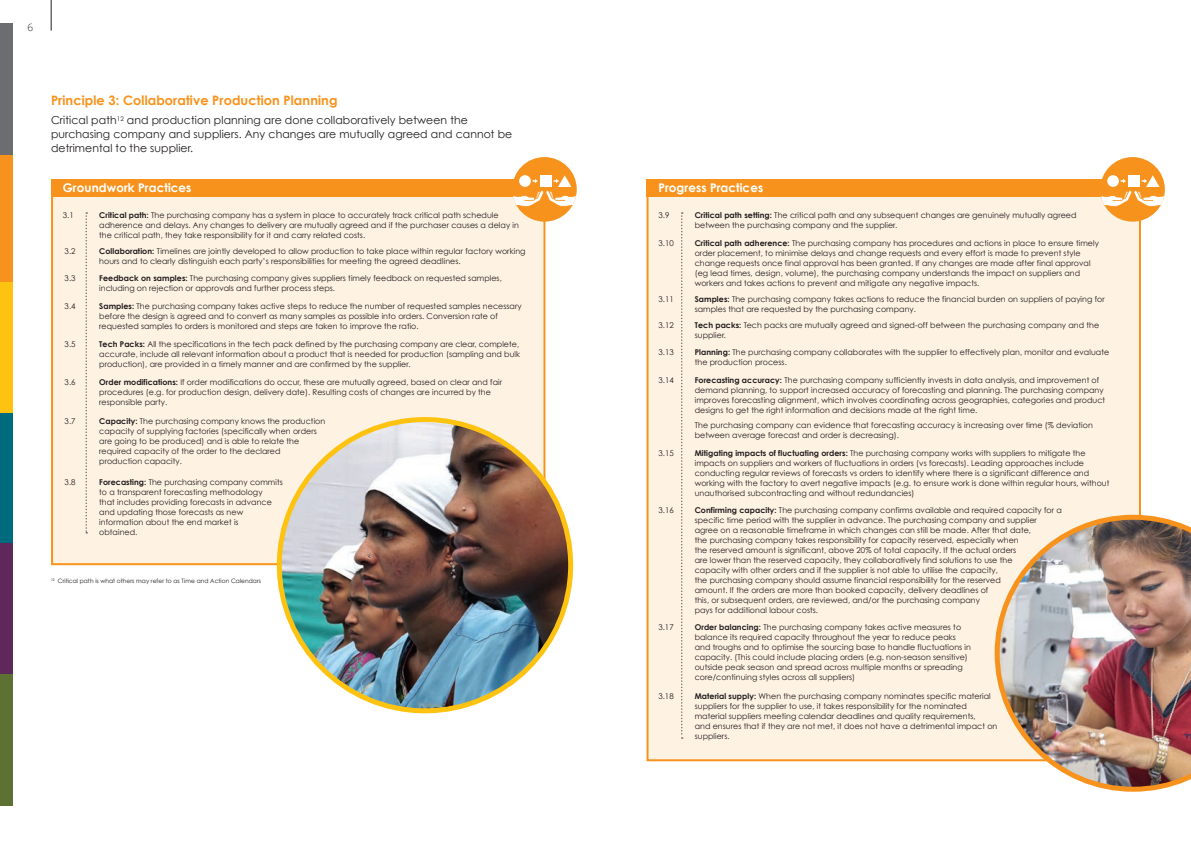
<style>
.page{position:relative;width:1191px;height:842px;background:#fff}
.page>*{position:absolute;margin:0;border:0;box-sizing:border-box;transform-origin:0 0}
.t1{font:700 13px "Century Gothic";color:#f7931d}
.t2{font:700 12px "Century Gothic";color:#fff}
.t3{font:11px/14px "Century Gothic";color:#231f20}
.t4{font:300 10px "Open Sans";color:#231f20}
.t5{font:8px/10px "Century Gothic";letter-spacing:-.005em;color:#231f20}
.t6{font:6px "Century Gothic";color:#231f20}
.s1{font-weight:700}
</style>
<div class="page">
<div style="left:51px;top:196px;width:496px;height:370px;background:#fef2e3"></div>
<svg style="left:85px;top:212px;width:2px;height:321px"></svg>
<div style="left:0;top:153px;width:12px;height:131px;background:#f7931d"></div>
<div style="left:0;top:282px;width:12px;height:131px;background:#fec210"></div>
<div style="left:0;top:413px;width:12px;height:131px;background:#006a7e"></div>
<div style="left:0;top:544px;width:12px;height:131px;background:#5f285b"></div>
<div style="left:0;top:674px;width:12px;height:132px;background:#5c7132"></div>
<div style="left:0;top:23px;width:12px;height:131px;background:#6c6d70"></div>
<img style="left:279px;top:420px;width:291px;height:291px;border-radius:146px">
<div style="left:646px;top:196px;width:495px;height:566px;background:#fef2e3"></div>
<svg style="left:681px;top:212px;width:1px;height:527px"></svg>
<hr style="left:51px;top:0;width:1px;height:31px;background:#231f20">
<img style="left:994px;top:515px;width:197px;height:277px">
<div style="left:51px;top:179px;width:493px;height:17px;background:#f7931d"></div>
<div style="left:512px;top:157px;width:65px;height:65px;background:#f7931d;border-radius:50%"></div>
<svg style="left:512px;top:175px;width:65px;height:32px"></svg>
<div style="left:646px;top:179px;width:494px;height:17px;background:#f7931d"></div>
<div style="left:1100px;top:157px;width:64px;height:65px;background:#f7931d;border-radius:50%"></div>
<svg style="left:1100px;top:175px;width:64px;height:32px"></svg>
<p class="t4" style="left:27px;top:20px;width:7px">6</p>
<h1 class="t1" style="left:51px;top:92px;width:288px">Principle 3: Collaborative Production Planning</h1>
<h3 class="t3" style="left:51px;top:113px;width:463px">Critical path<sup>12</sup> and production planning are done collaboratively between the purchasing company and suppliers. Any changes are mutually agreed and cannot be detrimental to the supplier.</h3>
<h2 class="t2" style="left:63px;top:180px;width:130px">Groundwork Practices</h2>
<h2 class="t2" style="left:658px;top:180px;width:107px">Progress Practices</h2>
<p class="t5" style="left:63px;top:210px;width:13px">3.1</p>
<p class="t5" style="left:99px;top:210px;width:421px"><span class="s1">Critical path:</span> The purchasing company has a system in place to accurately track critical path schedule adherence and delays. Any changes to delivery are mutually agreed and if the purchaser causes a delay in the critical path, they take responsibility for it and carry related costs.</p>
<p class="t5" style="left:65px;top:246px;width:13px">3.2</p>
<p class="t5" style="left:99px;top:246px;width:428px"><span class="s1">Collaboration:</span> Timelines are jointly developed to allow production to take place within regular factory working hours and to clearly distinguish each party’s responsibilities for meeting the agreed deadlines.</p>
<p class="t5" style="left:65px;top:273px;width:13px">3.3</p>
<p class="t5" style="left:99px;top:273px;width:404px"><span class="s1">Feedback on samples:</span> The purchasing company gives suppliers timely feedback on requested samples, including on rejection or approvals and further process steps.</p>
<p class="t5" style="left:65px;top:301px;width:13px">3.4</p>
<p class="t5" style="left:99px;top:301px;width:424px"><span class="s1">Samples:</span> The purchasing company takes active steps to reduce the number of requested samples necessary before the design is agreed and to convert as many samples as possible into orders. Conversion rate of requested samples to orders is monitored and steps are taken to improve the ratio.</p>
<p class="t5" style="left:65px;top:339px;width:13px">3.5</p>
<p class="t5" style="left:99px;top:339px;width:422px;text-align:justify"><span class="s1">Tech Packs:</span> All the specifications in the tech pack defined by the purchasing company are clear, complete, accurate, include all relevant information about a product that is needed for production (sampling and bulk production), are provided in a timely manner and are confirmed by the supplier.</p>
<p class="t5" style="left:65px;top:377px;width:13px">3.6</p>
<p class="t5" style="left:99px;top:377px;width:404px"><span class="s1">Order modifications:</span> If order modifications do occur, these are mutually agreed, based on clear and fair procedures (e.g. for production design, delivery date). Resulting costs of changes are incurred by the responsible party.</p>
<p class="t5" style="left:65px;top:416px;width:13px">3.7</p>
<p class="t5" style="left:99px;top:416px;width:228px"><span class="s1">Capacity:</span> The purchasing company knows the production capacity of supplying factories (specifically when orders are going to be produced) and is able to relate the required capacity of the order to the declared production capacity.</p>
<p class="t5" style="left:65px;top:477px;width:13px">3.8</p>
<p class="t5" style="left:99px;top:477px;width:185px"><span class="s1">Forecasting:</span> The purchasing company commits to a transparent forecasting methodology<br>that includes providing forecasts in advance and updating those forecasts as new information about the end market is<br>obtained.</p>
<p class="t6" style="left:51px;top:577px;width:212px"><sup>12</sup> Critical path is what others may refer to as Time and Action Calendars</p>
<p class="t5" style="left:658px;top:210px;width:13px">3.9</p>
<p class="t5" style="left:694px;top:210px;width:383px"><span class="s1">Critical path setting:</span> The critical path and any subsequent changes are genuinely mutually agreed between the purchasing company and the supplier.</p>
<p class="t5" style="left:658px;top:238px;width:17px">3.10</p>
<p class="t5" style="left:694px;top:238px;width:406px"><span class="s1">Critical path adherence:</span> The purchasing company has procedures and actions in place to ensure timely order placement, to minimise delays and change requests and every effort is made to prevent style change requests once final approval has been granted. If any changes are made after final approval (eg lead times, design, volume), the purchasing company understands the impact on suppliers and workers and takes actions to prevent and mitigate any negative impacts.</p>
<p class="t5" style="left:658px;top:294px;width:17px">3.11</p>
<p class="t5" style="left:694px;top:294px;width:411px"><span class="s1">Samples:</span> The purchasing company takes actions to reduce the financial burden on suppliers of paying for samples that are requested by the purchasing company.</p>
<p class="t5" style="left:658px;top:320px;width:17px">3.12</p>
<p class="t5" style="left:694px;top:320px;width:406px"><span class="s1">Tech packs:</span> Tech packs are mutually agreed and signed-off between the purchasing company and the supplier.</p>
<p class="t5" style="left:658px;top:347px;width:17px">3.13</p>
<p class="t5" style="left:694px;top:347px;width:416px"><span class="s1">Planning:</span> The purchasing company collaborates with the supplier to effectively plan, monitor and evaluate the production process.</p>
<p class="t5" style="left:658px;top:375px;width:17px">3.14</p>
<p class="t5" style="left:694px;top:375px;width:412px"><span class="s1">Forecasting accuracy:</span> The purchasing company sufficiently invests in data analysis, and improvement of demand planning, to support increased accuracy of forecasting and planning. The purchasing company improves forecasting alignment, which involves coordinating across geographies, categories and product designs to get the right information and decisions made at the right time.</p>
<p class="t5" style="left:694px;top:420px;width:400px">The purchasing company can evidence that forecasting accuracy is increasing over time (% deviation between average forecast and order is decreasing).</p>
<p class="t5" style="left:658px;top:447px;width:17px">3.15</p>
<p class="t5" style="left:694px;top:447px;width:416px"><span class="s1">Mitigating impacts of fluctuating orders:</span> The purchasing company works with suppliers to mitigate the impacts on suppliers and workers of fluctuations in orders (vs forecasts). Leading approaches include conducting regular reviews of forecasts vs orders to identify where there is a significant difference and working with the factory to avert negative impacts (e.g. to ensure work is done within regular hours, without unauthorised subcontracting and without redundancies)</p>
<p class="t5" style="left:658px;top:505px;width:17px">3.16</p>
<p class="t5" style="left:694px;top:505px;width:369px"><span class="s1">Confirming capacity:</span> The purchasing company confirms available and required capacity for a specific time period with the supplier in advance. The purchasing company and supplier agree on a reasonable timeframe in which changes can still be made. After that date,<br>the purchasing company takes responsibility for capacity reserved, especially when<br>the reserved amount is significant, above 20% of total capacity. If the actual orders<br>are lower than the reserved capacity, they collaboratively find solutions to use the<br>capacity with other orders and if the supplier is not able to utilise the capacity,<br>the purchasing company should assume financial responsibility for the reserved<br>amount. If the orders are more than booked capacity, delivery deadlines of<br>this, or subsequent orders, are reviewed, and/or the purchasing company<br>pays for additional labour costs.</p>
<p class="t5" style="left:658px;top:622px;width:17px">3.17</p>
<p class="t5" style="left:694px;top:622px;width:278px"><span class="s1">Order balancing:</span> The purchasing company takes active measures to balance its required capacity throughout the year to reduce peaks and troughs and to optimise the sourcing base to handle fluctuations in capacity. (This could include placing orders (e.g. non-season sensitive) outside peak season and spread across multiple months or spreading core/continuing styles across all suppliers)</p>
<p class="t5" style="left:658px;top:691px;width:17px">3.18</p>
<p class="t5" style="left:694px;top:691px;width:304px"><span class="s1">Material supply:</span> When the purchasing company nominates specific material suppliers for the supplier to use, it takes responsibility for the nominated material suppliers meeting calendar deadlines and quality requirements,<br>and ensures that if they are not met, it does not have a detrimental impact on suppliers.</p>
</div>
